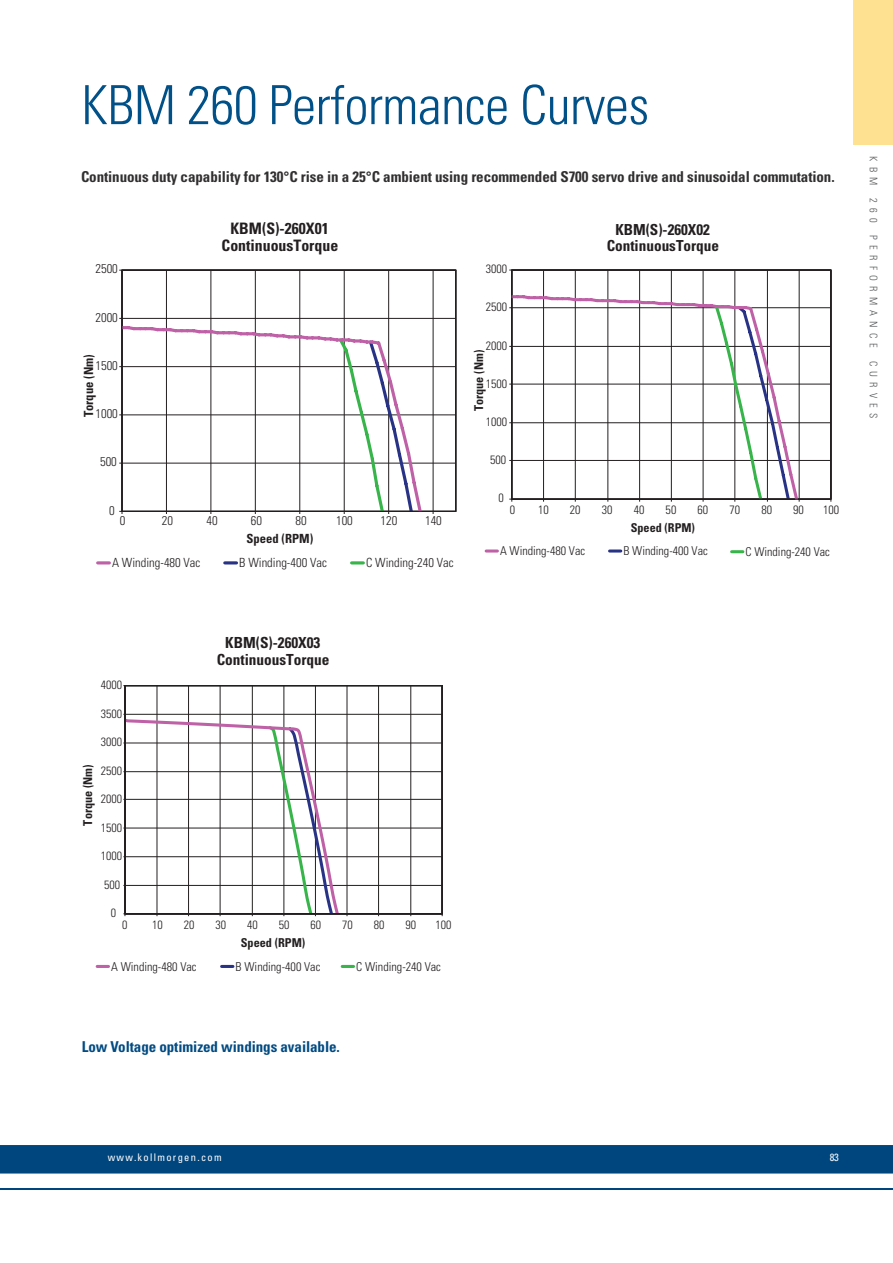
<style>
.page{position:relative;width:893px;height:1263px;background:#fff}
.page>*{position:absolute;margin:0;border:0;box-sizing:border-box;transform-origin:0 0}
.t1{font:300 condensed 54px "Univers LT Std";letter-spacing:-.01em;color:#015188}
.t2{font:700 condensed 15.75px/17.1px "Univers";color:#231f20;text-align:center}
.t3{font:700 condensed 15.3px/16.5px "Univers";color:#231f20;text-align:center}
.t4{font:700 condensed 15.15px/16.5px "Univers";color:#231f20;text-align:center}
.t5{font:700 condensed 15px "Univers LT Std";letter-spacing:-.005em;color:#312f30}
.t6{font:700 condensed 15px "Univers LT Std";letter-spacing:-.005em;color:#004b83}
.t7{font:300 condensed 12.6px "Univers";color:#231f20}
.t8{font:700 condensed 12.6px "Univers";color:#231f20}
.t9{font:300 condensed 12.15px "Univers";color:#231f20}
.t10{font:700 condensed 12.15px "Univers";color:#231f20}
.t11{font:300 condensed 12px "Univers";color:#231f20}
.t12{font:300 condensed 10.5px "Univers LT Std";letter-spacing:.5em;color:#57585a}
.t13{font:condensed 10.5px "Univers LT Std";letter-spacing:.125em;color:#fff}
</style>
<div class="page">
<svg style="left:225px;top:561px;width:12px;height:3px"></svg>
<svg style="left:352px;top:561px;width:11px;height:3px"></svg>
<svg style="left:98px;top:561px;width:11px;height:3px"></svg>
<hr style="left:122px;top:463px;width:334px;height:1px;background:#231f20">
<hr style="left:122px;top:414px;width:334px;height:1px;background:#231f20">
<hr style="left:122px;top:366px;width:334px;height:1px;background:#231f20">
<hr style="left:122px;top:318px;width:334px;height:1px;background:#231f20">
<hr style="left:166px;top:270px;width:1px;height:241px;background:#231f20">
<hr style="left:210px;top:270px;width:1px;height:241px;background:#231f20">
<hr style="left:255px;top:270px;width:1px;height:241px;background:#231f20">
<hr style="left:299px;top:270px;width:1px;height:241px;background:#231f20">
<hr style="left:344px;top:270px;width:1px;height:241px;background:#231f20">
<hr style="left:388px;top:270px;width:1px;height:241px;background:#231f20">
<hr style="left:433px;top:270px;width:1px;height:241px;background:#231f20">
<svg style="left:124px;top:324px;width:300px;height:186px"></svg>
<div style="left:122px;top:270px;width:334px;height:242px;border:1px solid #231f20"></div>
<svg style="left:609px;top:549px;width:12px;height:3px"></svg>
<svg style="left:732px;top:550px;width:11px;height:3px"></svg>
<svg style="left:486px;top:549px;width:11px;height:3px"></svg>
<hr style="left:512px;top:460px;width:319px;height:1px;background:#231f20">
<hr style="left:512px;top:422px;width:319px;height:1px;background:#231f20">
<hr style="left:512px;top:384px;width:319px;height:1px;background:#231f20">
<hr style="left:512px;top:346px;width:319px;height:1px;background:#231f20">
<hr style="left:512px;top:307px;width:319px;height:1px;background:#231f20">
<hr style="left:543px;top:270px;width:1px;height:229px;background:#231f20">
<hr style="left:575px;top:270px;width:1px;height:229px;background:#231f20">
<hr style="left:607px;top:270px;width:1px;height:229px;background:#231f20">
<hr style="left:639px;top:270px;width:1px;height:229px;background:#231f20">
<hr style="left:671px;top:270px;width:1px;height:229px;background:#231f20">
<hr style="left:703px;top:270px;width:1px;height:229px;background:#231f20">
<hr style="left:734px;top:270px;width:1px;height:229px;background:#231f20">
<hr style="left:767px;top:270px;width:1px;height:229px;background:#231f20">
<hr style="left:799px;top:270px;width:1px;height:229px;background:#231f20">
<hr style="left:512px;top:499px;width:319px;height:1px;background:#231f20">
<svg style="left:513px;top:293px;width:287px;height:204px"></svg>
<div style="left:511px;top:270px;width:320px;height:229px;border:1px solid #231f20"></div>
<svg style="left:222px;top:965px;width:11px;height:3px"></svg>
<svg style="left:342px;top:965px;width:12px;height:3px"></svg>
<svg style="left:97px;top:965px;width:12px;height:3px"></svg>
<hr style="left:125px;top:885px;width:317px;height:1px;background:#231f20">
<hr style="left:125px;top:856px;width:317px;height:1px;background:#231f20">
<hr style="left:125px;top:828px;width:317px;height:1px;background:#231f20">
<hr style="left:125px;top:799px;width:317px;height:1px;background:#231f20">
<hr style="left:125px;top:771px;width:317px;height:1px;background:#231f20">
<hr style="left:125px;top:743px;width:317px;height:1px;background:#231f20">
<hr style="left:125px;top:714px;width:317px;height:1px;background:#231f20">
<hr style="left:157px;top:686px;width:1px;height:228px;background:#231f20">
<hr style="left:188px;top:686px;width:1px;height:228px;background:#231f20">
<hr style="left:220px;top:686px;width:1px;height:228px;background:#231f20">
<hr style="left:252px;top:686px;width:1px;height:228px;background:#231f20">
<hr style="left:283px;top:686px;width:1px;height:228px;background:#231f20">
<hr style="left:315px;top:686px;width:1px;height:228px;background:#231f20">
<hr style="left:347px;top:686px;width:1px;height:228px;background:#231f20">
<hr style="left:378px;top:686px;width:1px;height:228px;background:#231f20">
<hr style="left:410px;top:686px;width:1px;height:228px;background:#231f20">
<svg style="left:123px;top:714px;width:218px;height:202px"></svg>
<div style="left:125px;top:685px;width:318px;height:229px;border:1px solid #231f20"></div>
<div style="left:0;top:1145px;width:893px;height:28px;background:#00467e"></div>
<hr style="left:0;top:1188px;width:893px;height:2px;background:#00467e">
<div style="left:853px;top:0;width:40px;height:145px;background:#ffe192"></div>
<h1 class="t1" style="left:81px;top:73px;width:570px">KBM 260 Performance Curves</h1>
<p class="t5" style="left:81px;top:167px;width:755px">Continuous duty capability for 130°C rise in a 25°C ambient using recommended S700 servo drive and sinusoidal commutation.</p>
<p class="t7" style="left:95px;top:261px;width:24px">2500</p>
<p class="t7" style="left:95px;top:310px;width:24px">2000</p>
<p class="t8" style="left:81px;top:417px;width:65px;rotate:-90deg">Torque (Nm)</p>
<p class="t7" style="left:95px;top:358px;width:24px">1500</p>
<p class="t7" style="left:95px;top:406px;width:24px">1000</p>
<p class="t7" style="left:100px;top:454px;width:18px">500</p>
<p class="t2" style="left:222px;top:220px;width:118px">KBM(S)-260X01<br>ContinuousTorque</p>
<p class="t7" style="left:109px;top:503px;width:7px">0</p>
<p class="t7" style="left:120px;top:513px;width:7px">0</p>
<p class="t7" style="left:162px;top:513px;width:13px">20</p>
<p class="t7" style="left:206px;top:513px;width:13px">40</p>
<p class="t7" style="left:251px;top:513px;width:13px">60</p>
<p class="t7" style="left:295px;top:513px;width:13px">80</p>
<p class="t7" style="left:336px;top:513px;width:18px">100</p>
<p class="t7" style="left:381px;top:513px;width:18px">120</p>
<p class="t7" style="left:425px;top:513px;width:18px">140</p>
<p class="t8" style="left:247px;top:531px;width:68px">Speed (RPM)</p>
<p class="t7" style="left:112px;top:555px;width:90px">A Winding-480 Vac</p>
<p class="t7" style="left:239px;top:555px;width:89px">B Winding-400 Vac</p>
<p class="t7" style="left:366px;top:555px;width:89px">C Winding-240 Vac</p>
<p class="t11" style="left:486px;top:262px;width:23px">3000</p>
<p class="t11" style="left:486px;top:300px;width:23px">2500</p>
<p class="t11" style="left:486px;top:338px;width:23px">2000</p>
<p class="t10" style="left:471px;top:411px;width:62px;rotate:-90deg">Torque (Nm)</p>
<p class="t11" style="left:486px;top:376px;width:23px">1500</p>
<p class="t11" style="left:486px;top:414px;width:23px">1000</p>
<p class="t11" style="left:490px;top:453px;width:18px">500</p>
<p class="t11" style="left:498px;top:491px;width:7px">0</p>
<p class="t4" style="left:607px;top:221px;width:114px">KBM(S)-260X02<br>ContinuousTorque</p>
<p class="t11" style="left:510px;top:502px;width:7px">0</p>
<p class="t11" style="left:538px;top:502px;width:12px">10</p>
<p class="t11" style="left:570px;top:502px;width:12px">20</p>
<p class="t11" style="left:602px;top:502px;width:12px">30</p>
<p class="t11" style="left:634px;top:502px;width:12px">40</p>
<p class="t11" style="left:666px;top:502px;width:12px">50</p>
<p class="t11" style="left:697px;top:502px;width:12px">60</p>
<p class="t11" style="left:729px;top:502px;width:12px">70</p>
<p class="t11" style="left:761px;top:502px;width:12px">80</p>
<p class="t11" style="left:793px;top:502px;width:12px">90</p>
<p class="t11" style="left:823px;top:502px;width:18px">100</p>
<p class="t10" style="left:631px;top:520px;width:66px">Speed (RPM)</p>
<p class="t9" style="left:500px;top:544px;width:87px">A Winding-480 Vac</p>
<p class="t9" style="left:623px;top:544px;width:86px">B Winding-400 Vac</p>
<p class="t9" style="left:745px;top:544px;width:86px">C Winding-240 Vac</p>
<p class="t11" style="left:101px;top:678px;width:23px">4000</p>
<p class="t11" style="left:101px;top:706px;width:23px">3500</p>
<p class="t11" style="left:101px;top:735px;width:23px">3000</p>
<p class="t10" style="left:80px;top:825px;width:63px;rotate:-90deg">Torque (Nm)</p>
<p class="t11" style="left:101px;top:763px;width:23px">2500</p>
<p class="t11" style="left:101px;top:792px;width:23px">2000</p>
<p class="t11" style="left:101px;top:820px;width:23px">1500</p>
<p class="t11" style="left:101px;top:849px;width:23px">1000</p>
<p class="t11" style="left:104px;top:877px;width:17px">500</p>
<p class="t11" style="left:111px;top:906px;width:7px">0</p>
<p class="t3" style="left:217px;top:634px;width:114px">KBM(S)-260X03<br>ContinuousTorque</p>
<p class="t11" style="left:122px;top:917px;width:7px">0</p>
<p class="t11" style="left:152px;top:917px;width:12px">10</p>
<p class="t11" style="left:184px;top:917px;width:12px">20</p>
<p class="t11" style="left:215px;top:917px;width:12px">30</p>
<p class="t11" style="left:247px;top:917px;width:12px">40</p>
<p class="t11" style="left:279px;top:917px;width:12px">50</p>
<p class="t11" style="left:311px;top:917px;width:12px">60</p>
<p class="t11" style="left:342px;top:917px;width:12px">70</p>
<p class="t11" style="left:374px;top:917px;width:12px">80</p>
<p class="t11" style="left:406px;top:917px;width:12px">90</p>
<p class="t11" style="left:436px;top:917px;width:17px">100</p>
<p class="t10" style="left:241px;top:935px;width:66px">Speed (RPM)</p>
<p class="t9" style="left:111px;top:959px;width:87px">A Winding-480 Vac</p>
<p class="t9" style="left:236px;top:959px;width:86px">B Winding-400 Vac</p>
<p class="t9" style="left:356px;top:959px;width:86px">C Winding-240 Vac</p>
<p class="t6" style="left:82px;top:1037px;width:260px">Low Voltage optimized windings available.</p>
<p class="t12" style="left:880px;top:156px;width:264px;rotate:90deg">KBM 260 PERFORMANCE CURVES</p>
<p class="t13" style="left:108px;top:1150px;width:116px">www.kollmorgen.com</p>
<p class="t13" style="left:830px;top:1150px;width:11px">83</p>
</div>
